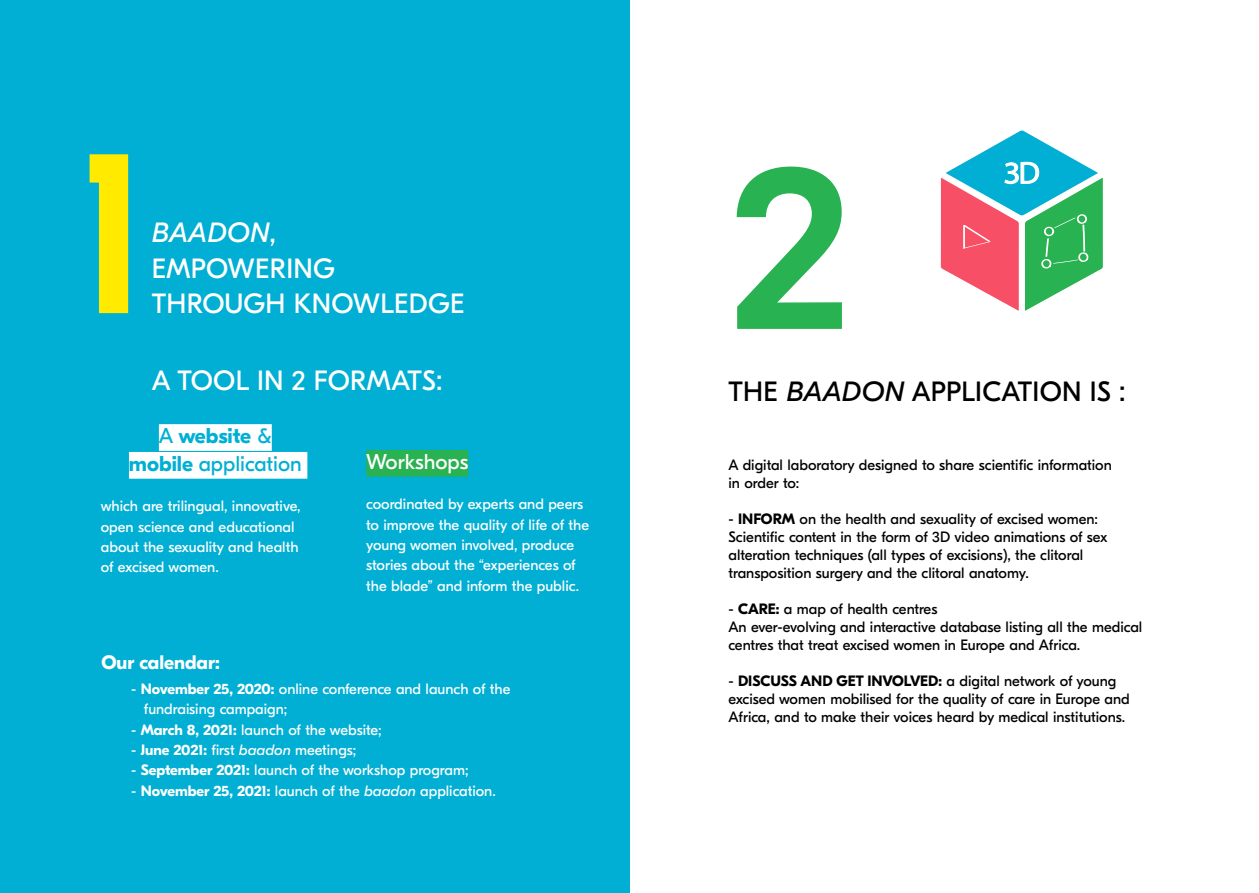
<style>
.page{position:relative;width:1259px;height:893px;background:#fff}
.page>*{position:absolute;margin:0;border:0;box-sizing:border-box;transform-origin:0 0}
.t1{font:500 235.2px "GT Eesti Pro Display";color:#ffea00}
.t2{font:500 235.2px "GT Eesti Pro Display";color:#28b251}
.t3{font:27.75px/35.2px "GT Eesti Pro Display";letter-spacing:.01em;color:#fff}
.t4{font:27.75px "GT Eesti Pro Display";letter-spacing:.01em;color:#000}
.t5{font:21.45px/27.8px "GT Eesti Pro Display";color:#00b0d4;text-align:center}
.t6{font:21.45px "GT Eesti Pro Display";color:#fff}
.t7{font:700 19.5px "GT Eesti Pro Display";color:#fff}
.t8{font:15px/18px "GT Eesti Pro Display";color:#000}
.t9{font:15px/20.2px "GT Eesti Pro Display";color:#fff}
.s1{font-style:italic}
.s2{font-weight:700}
</style>
<div class="page">
<div style="left:0;top:0;width:629px;height:893px;background:#00afd3"></div>
<div style="left:159px;top:424px;width:113px;height:27px;background:#fff"></div>
<div style="left:129px;top:452px;width:178px;height:27px;background:#fff"></div>
<svg style="left:941px;top:130px;width:162px;height:181px"></svg>
<div style="left:366px;top:450px;width:102px;height:27px;background:#28b251"></div>
<h1 class="t1" style="left:75px;top:106px;width:78px">1</h1>
<h2 class="t3" style="left:152px;top:216px;width:314px"><span class="s1">BAADON</span>,<br>EMPOWERING<br>THROUGH KNOWLEDGE</h2>
<h2 class="t3" style="left:152px;top:364px;width:292px">A TOOL IN 2 FORMATS:</h2>
<h3 class="t5" style="left:129px;top:422px;width:174px">A <span class="s2">website</span> &amp; <span class="s2">mobile</span> application</h3>
<p class="t9" style="left:101px;top:496px;width:201px">which are trilingual, innovative, open science and educational about the sexuality and health of excised women.</p>
<h3 class="t6" style="left:366px;top:450px;width:104px">Workshops</h3>
<p class="t9" style="left:366px;top:494px;width:224px">coordinated by experts and peers to improve the quality of life of the young women involved, produce stories about the “experiences of the blade” and inform the public.</p>
<h3 class="t7" style="left:101px;top:652px;width:120px">Our calendar:</h3>
<p class="t9" style="left:144px;top:679px;width:368px;text-indent:-13px">- <span class="s2">November 25, 2020:</span> online conference and launch of the fundraising campaign;</p>
<p class="t9" style="left:131px;top:720px;width:252px">- <span class="s2">March 8, 2021:</span> launch of the website;</p>
<p class="t9" style="left:131px;top:740px;width:227px">- <span class="s2">June 2021:</span> first <span class="s1">baadon</span> meetings;</p>
<p class="t9" style="left:131px;top:760px;width:339px">- <span class="s2">September 2021:</span> launch of the workshop program;</p>
<p class="t9" style="left:131px;top:781px;width:366px">- <span class="s2">November 25, 2021:</span> launch of the <span class="s1">baadon</span> application.</p>
<h1 class="t2" style="left:729px;top:121px;width:123px">2</h1>
<h2 class="t4" style="left:728px;top:376px;width:398px">THE <span class="s1">BAADON</span> APPLICATION IS :</h2>
<p class="t8" style="left:728px;top:456px;width:385px">A digital laboratory designed to share scientific information in order to:</p>
<p class="t8" style="left:728px;top:510px;width:380px">- <span class="s2">INFORM</span> on the health and sexuality of excised women:<br>Scientific content in the form of 3D video animations of sex alteration techniques (all types of excisions), the clitoral transposition surgery and the clitoral anatomy.</p>
<p class="t8" style="left:728px;top:600px;width:415px">- <span class="s2">CARE:</span> a map of health centres<br>An ever-evolving and interactive database listing all the medical centres that treat excised women in Europe and Africa.</p>
<p class="t8" style="left:728px;top:672px;width:403px">- <span class="s2">DISCUSS AND GET INVOLVED:</span> a digital network of young excised women mobilised for the quality of care in Europe and<br>Africa, and to make their voices heard by medical institutions.</p>
</div>
